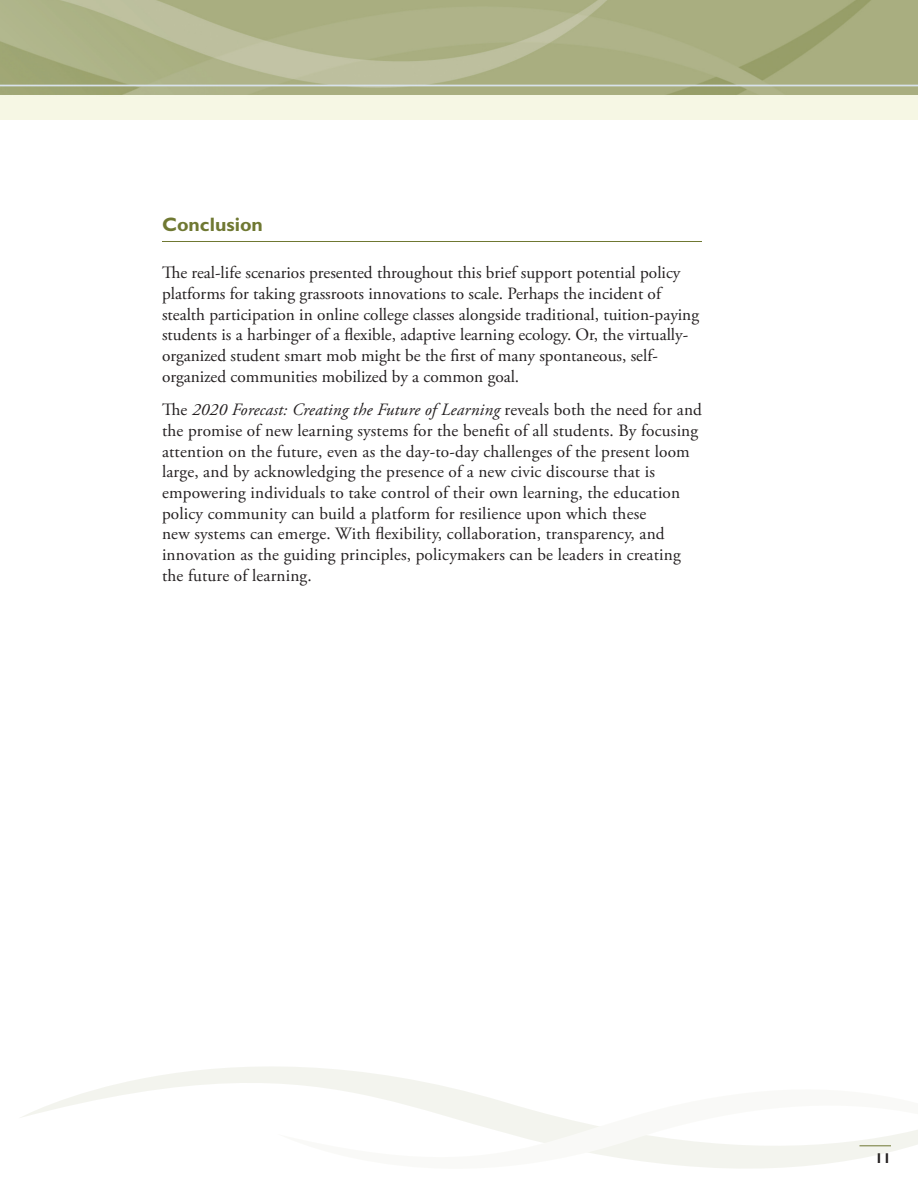
<style>
.page{position:relative;width:918px;height:1188px;background:#fff}
.page>*{position:absolute;margin:0;border:0;box-sizing:border-box;transform-origin:0 0}
.t1{font:700 19.5px "Gill Sans";color:#6f7832}
.t2{font:17.25px/20.7px "Adobe Garamond Pro";letter-spacing:.01em;color:#231f20}
.t3{font:700 14.25px "Gill Sans";color:#231f20}
.s1{font-style:italic}
</style>
<div class="page">
<img style="left:0;top:0;width:918px;height:119px">
<hr style="left:162px;top:241px;width:540px;height:1px;background:#6f7832">
<svg style="left:22px;top:1067px;width:325px;height:50px"></svg>
<svg style="left:277px;top:1071px;width:641px;height:98px"></svg>
<p class="t1" style="left:162px;top:213px;width:102px">Conclusion</p>
<p class="t2" style="left:162px;top:263px;width:539px">The real-life scenarios presented throughout this brief support potential policy platforms for taking grassroots innovations to scale. Perhaps the incident of stealth participation in online college classes alongside traditional, tuition-paying students is a harbinger of a flexible, adaptive learning ecology. Or, the virtually&shy;organized student smart mob might be the first of many spontaneous, self&shy;organized communities mobilized by a common goal.</p>
<p class="t2" style="left:162px;top:400px;width:542px">The <span class="s1">2020 Forecast: Creating the Future of Learning</span> reveals both the need for and the promise of new learning systems for the benefit of all students. By focusing attention on the future, even as the day-to-day challenges of the present loom large, and by acknowledging the presence of a new civic discourse that is empowering individuals to take control of their own learning, the education policy community can build a platform for resilience upon which these<br>new systems can emerge. With flexibility, collaboration, transparency, and innovation as the guiding principles, policymakers can be leaders in creating the future of learning.</p>
<p class="t3" style="left:875px;top:1149px;width:17px">11</p>
</div>
